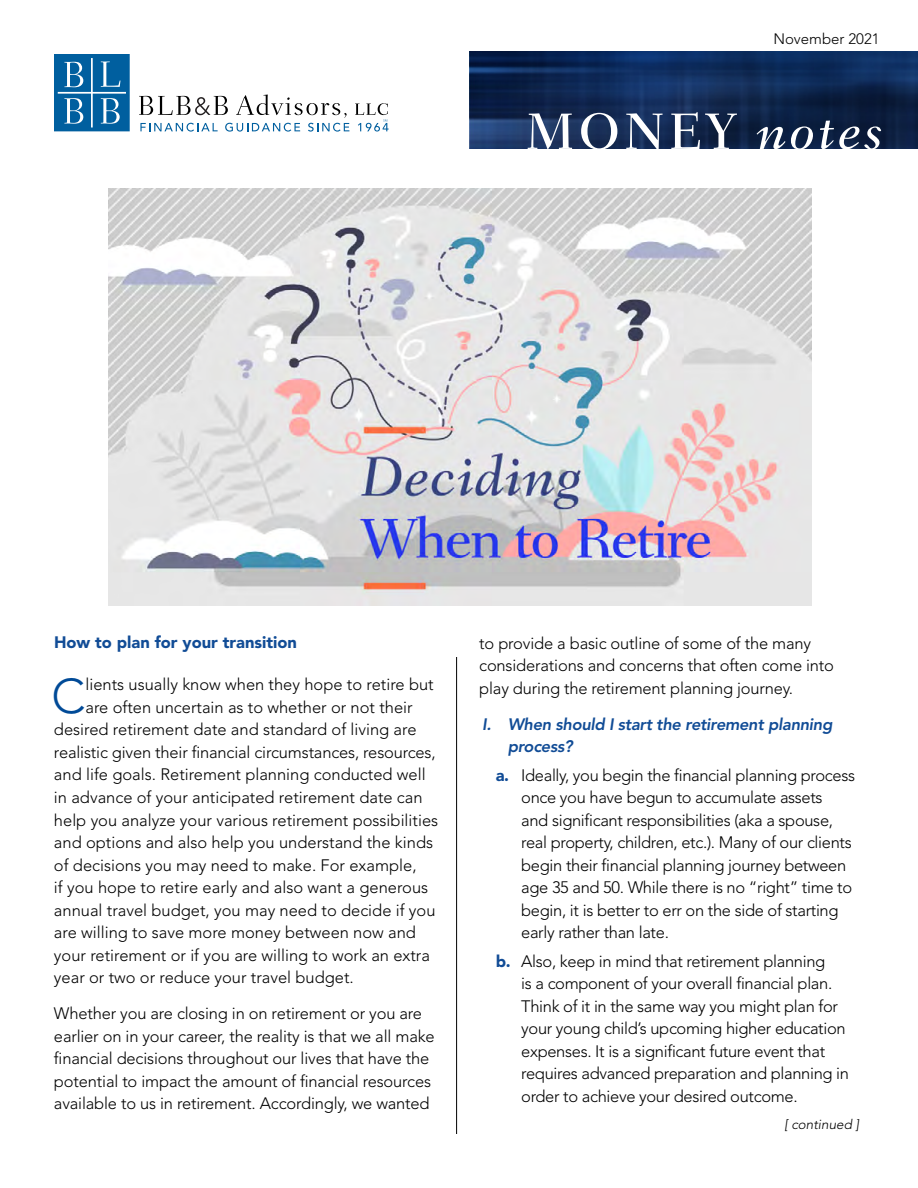
<style>
.page{position:relative;width:918px;height:1188px;background:#fff}
.page>*{position:absolute;margin:0;border:0;box-sizing:border-box;transform-origin:0 0}
.t1{font:500 52.2px "Fairfield LT Std";letter-spacing:.065em;color:#fff}
.t2{font:300 48.3px "Avenir LT Std";color:#004a97}
.t3{font:300 16.5px/22.5px "Avenir LT Std";letter-spacing:-.01em;color:#000}
.t4{font:italic 800 16.5px/22.5px "Avenir LT Std";letter-spacing:-.02em;color:#114c96}
.t5{font:900 16.5px "Avenir LT Std";color:#114c96}
.t6{font:300 15px "Avenir LT Std";color:#000}
.t7{font:italic 300 13.5px "Avenir LT Std";color:#000}
.s1{font-style:italic}
.s2{font-weight:900;color:#114c96}
</style>
<div class="page">
<svg style="left:54px;top:54px;width:76px;height:77px;background:#2576ac"></svg>
<svg style="left:139px;top:95px;width:210px;height:37px"></svg>
<svg style="left:355px;top:103px;width:34px;height:29px"></svg>
<img style="left:470px;top:52px;width:448px;height:97px">
<hr style="left:456px;top:657px;width:1px;height:477px;background:#000">
<img style="left:108px;top:188px;width:704px;height:418px">
<p class="t6" style="left:773px;top:30px;width:108px">November 2021</p>
<h1 class="t1" style="left:525px;top:101px;width:359px">MONEY <span class="s1">notes</span></h1>
<p class="t5" style="left:54px;top:633px;width:245px">How to plan for your transition</p>
<h2 class="t2" style="left:52px;top:668px;width:35px">C</h2>
<p class="t3" style="left:86px;top:674px;width:350px">lients usually know when they hope to retire but</p>
<p class="t3" style="left:86px;top:696px;width:329px">are often uncertain as to whether or not their</p>
<p class="t3" style="left:54px;top:719px;width:364px">desired retirement date and standard of living are</p>
<p class="t3" style="left:54px;top:741px;width:383px">realistic given their financial circumstances, resources,</p>
<p class="t3" style="left:54px;top:764px;width:373px">and life goals. Retirement planning conducted well</p>
<p class="t3" style="left:54px;top:786px;width:370px">in advance of your anticipated retirement date can</p>
<p class="t3" style="left:54px;top:809px;width:386px">help you analyze your various retirement possibilities</p>
<p class="t3" style="left:54px;top:831px;width:381px">and options and also help you understand the kinds</p>
<p class="t3" style="left:54px;top:854px;width:364px">of decisions you may need to make. For example,</p>
<p class="t3" style="left:54px;top:876px;width:376px">if you hope to retire early and also want a generous</p>
<p class="t3" style="left:54px;top:899px;width:383px">annual travel budget, you may need to decide if you</p>
<p class="t3" style="left:54px;top:921px;width:364px">are willing to save more money between now and</p>
<p class="t3" style="left:54px;top:944px;width:378px">your retirement or if you are willing to work an extra</p>
<p class="t3" style="left:54px;top:966px;width:301px">year or two or reduce your travel budget.</p>
<p class="t3" style="left:54px;top:1002px;width:382px">Whether you are closing in on retirement or you are earlier on in your career, the reality is that we all make financial decisions throughout our lives that have the potential to impact the amount of financial resources available to us in retirement. Accordingly, we wanted</p>
<p class="t3" style="left:479px;top:632px;width:356px">to provide a basic outline of some of the many considerations and concerns that often come into play during the retirement planning journey.</p>
<p class="t4" style="left:508px;top:713px;width:326px;text-indent:-25px">I. When should I start the retirement planning process?</p>
<p class="t3" style="left:521px;top:764px;width:335px;text-indent:-25px"><span class="s2">a.</span> Ideally, you begin the financial planning process once you have begun to accumulate assets<br>and significant responsibilities (aka a spouse, real property, children, etc.). Many of our clients begin their financial planning journey between age 35 and 50. While there is no “right” time to begin, it is better to err on the side of starting early rather than late.</p>
<p class="t3" style="left:521px;top:950px;width:329px;text-indent:-25px"><span class="s2">b.</span> Also, keep in mind that retirement planning<br>is a component of your overall financial plan.<br>Think of it in the same way you might plan for your young child’s upcoming higher education expenses. It is a significant future event that requires advanced preparation and planning in order to achieve your desired outcome.</p>
<p class="t7" style="left:784px;top:1117px;width:76px">[ continued ]</p>
</div>
